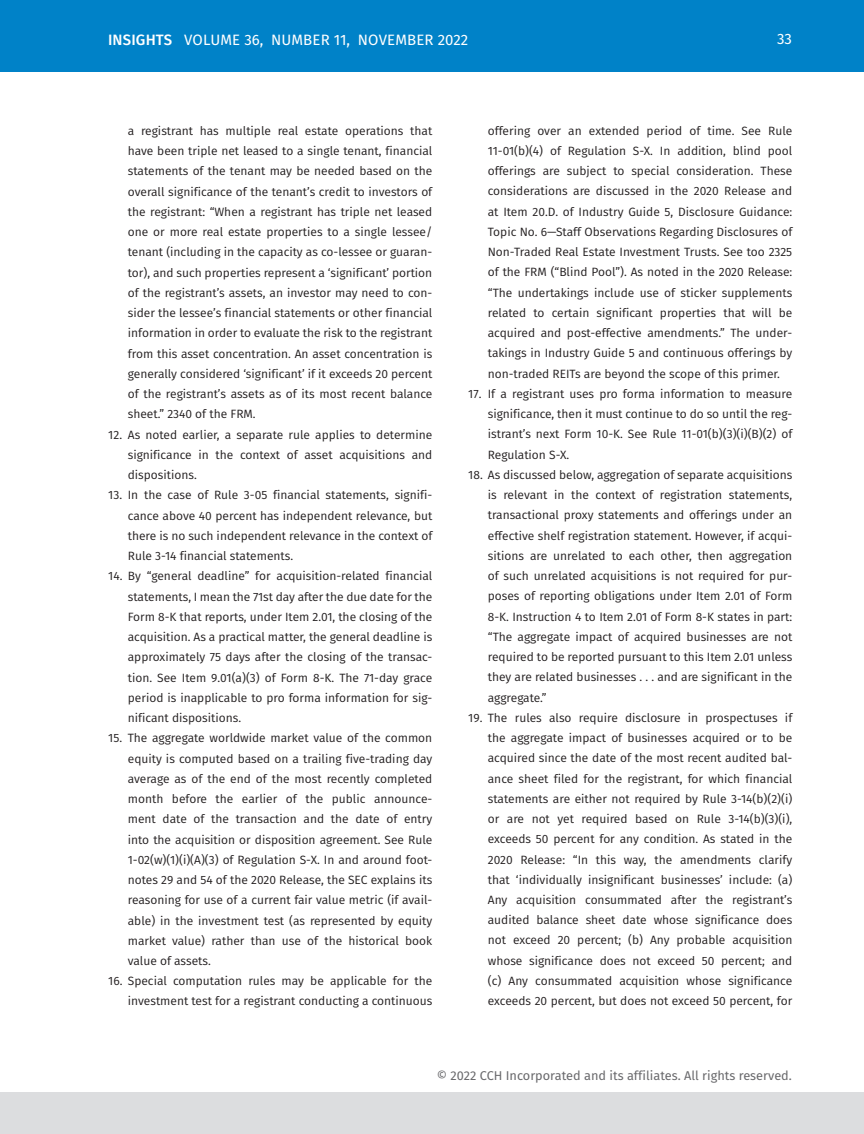
<style>
.page{position:relative;width:864px;height:1134px;background:#fff}
.page>*{position:absolute;margin:0;border:0;box-sizing:border-box;transform-origin:0 0}
.t1{font:15px "Fira Sans";letter-spacing:.01em;color:#fff}
.t2{font:12.75px "Fira Sans";color:#69696c}
.t3{font:12px/20.2px "Fira Sans";color:#231f20;text-align:justify}
.s1{font-weight:500}
</style>
<div class="page">
<div style="left:0;top:0;width:864px;height:72px;background:#0082c8"></div>
<div style="left:0;top:1092px;width:864px;height:42px;background:#dcdddf"></div>
<p class="t1" style="left:108px;top:28px;width:362px"><span class="s1">INSIGHTS</span> VOLUME 36, NUMBER 11, NOVEMBER 2022</p>
<p class="t1" style="left:777px;top:28px;width:16px">33</p>
<p class="t3" style="left:128px;top:120px;width:306px">a registrant has multiple real estate operations that have been triple net leased to a single tenant, financial statements of the tenant may be needed based on the overall significance of the tenant’s credit to investors of the registrant: “When a registrant has triple net leased one or more real estate properties to a single lessee/ tenant (including in the capacity as co-lessee or guaran&shy;tor), and such properties represent a ‘significant’ portion of the registrant’s assets, an investor may need to con&shy;sider the lessee’s financial statements or other financial information in order to evaluate the risk to the registrant from this asset concentration. An asset concentration is generally considered ‘significant’ if it exceeds 20 percent of the registrant’s assets as of its most recent balance sheet.” 2340 of the FRM.</p>
<p class="t3" style="left:128px;top:424px;width:306px;text-indent:-20px">12. As noted earlier, a separate rule applies to determine significance in the context of asset acquisitions and dispositions.</p>
<p class="t3" style="left:128px;top:485px;width:306px;text-indent:-20px">13. In the case of Rule 3-05 financial statements, signifi&shy;cance above 40 percent has independent relevance, but there is no such independent relevance in the context of Rule 3-14 financial statements.</p>
<p class="t3" style="left:128px;top:566px;width:306px;text-indent:-20px">14. By “general deadline” for acquisition-related financial statements, I mean the 71st day after the due date for the Form 8-K that reports, under Item 2.01, the closing of the acquisition. As a practical matter, the general deadline is approximately 75 days after the closing of the transac&shy;tion. See Item 9.01(a)(3) of Form 8-K. The 71-day grace period is inapplicable to pro forma information for sig&shy;nificant dispositions.</p>
<p class="t3" style="left:128px;top:728px;width:306px;text-indent:-20px">15. The aggregate worldwide market value of the common equity is computed based on a trailing five-trading day average as of the end of the most recently completed month before the earlier of the public announce&shy;ment date of the transaction and the date of entry into the acquisition or disposition agreement. See Rule 1-02(w)(1)(i)(A)(3) of Regulation S-X. In and around foot&shy;notes 29 and 54 of the 2020 Release, the SEC explains its reasoning for use of a current fair value metric (if avail&shy;able) in the investment test (as represented by equity market value) rather than use of the historical book value of assets.</p>
<p class="t3" style="left:108px;top:971px;width:326px;text-align:right">16. Special computation rules may be applicable for the investment test for a registrant conducting a continuous</p>
<p class="t3" style="left:488px;top:120px;width:306px">offering over an extended period of time. See Rule 11-01(b)(4) of Regulation S-X. In addition, blind pool offerings are subject to special consideration. These considerations are discussed in the 2020 Release and at Item 20.D. of Industry Guide 5, Disclosure Guidance:<br>Topic No. 6—Staff Observations Regarding Disclosures of Non-Traded Real Estate Investment Trusts. See too 2325 of the FRM (“Blind Pool”). As noted in the 2020 Release: “The undertakings include use of sticker supplements related to certain significant properties that will be acquired and post-effective amendments.” The under&shy;takings in Industry Guide 5 and continuous offerings by non-traded REITs are beyond the scope of this primer.</p>
<p class="t3" style="left:488px;top:383px;width:306px;text-indent:-20px">17. If a registrant uses pro forma information to measure significance, then it must continue to do so until the reg&shy;istrant’s next Form 10-K. See Rule 11-01(b)(3)(i)(B)(2) of Regulation S-X.</p>
<p class="t3" style="left:488px;top:464px;width:306px;text-indent:-20px">18. As discussed below, aggregation of separate acquisitions is relevant in the context of registration statements, transactional proxy statements and offerings under an effective shelf registration statement. However, if acqui&shy;sitions are unrelated to each other, then aggregation of such unrelated acquisitions is not required for pur&shy;poses of reporting obligations under Item 2.01 of Form 8-K. Instruction 4 to Item 2.01 of Form 8-K states in part: “The aggregate impact of acquired businesses are not required to be reported pursuant to this Item 2.01 unless they are related businesses . . . and are significant in the aggregate.”</p>
<p class="t3" style="left:488px;top:707px;width:306px;text-indent:-20px">19. The rules also require disclosure in prospectuses if the aggregate impact of businesses acquired or to be acquired since the date of the most recent audited bal&shy;ance sheet filed for the registrant, for which financial statements are either not required by Rule 3-14(b)(2)(i) or are not yet required based on Rule 3-14(b)(3)(i), exceeds 50 percent for any condition. As stated in the 2020 Release: “In this way, the amendments clarify that ‘individually insignificant businesses’ include: (a)<br>Any acquisition consummated after the registrant’s audited balance sheet date whose significance does not exceed 20 percent; (b) Any probable acquisition whose significance does not exceed 50 percent; and (c) Any consummated acquisition whose significance exceeds 20 percent, but does not exceed 50 percent, for</p>
<p class="t2" style="left:437px;top:1066px;width:357px">© 2022 CCH Incorporated and its affiliates. All rights reserved.</p>
</div>
